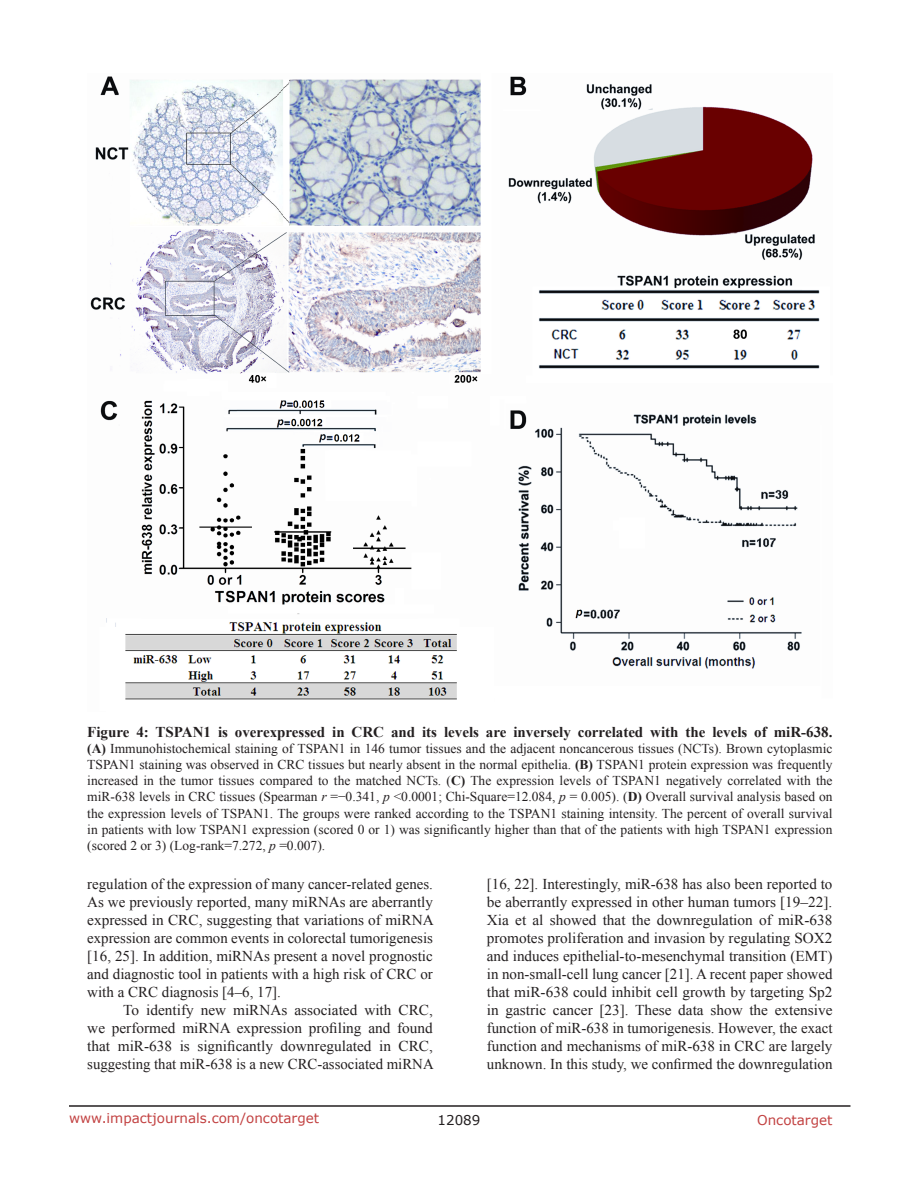
<style>
.page{position:relative;width:918px;height:1188px;background:#fff}
.page>*{position:absolute;margin:0;border:0;box-sizing:border-box;transform-origin:0 0}
.BodyText{font:15px/18px "Times New Roman";color:#231f20;text-align:justify}
.FigureText{font:700 15px "Times New Roman";color:#231f20}
.FigureText-2{font:13.5px/16.2px "Times New Roman";color:#231f20;text-align:justify}
.t1{font:13.5px "Verdana";color:#c24141}
.t2{font:13.5px "Verdana";color:#231f20}
.s1{font-weight:700}
.s2{font-style:italic}
</style>
<div class="page">
<hr style="left:69px;top:1105px;width:781px;height:2px;background:#231f20">
<img style="left:90px;top:76px;width:730px;height:624px">
<p class="FigureText" style="left:87px;top:721px;width:747px">Figure 4: TSPAN1 is overexpressed in CRC and its levels are inversely correlated with the levels of miR-638.</p>
<p class="FigureText-2" style="left:87px;top:740px;width:747px"><span class="s1">(A)</span> Immunohistochemical staining of TSPAN1 in 146 tumor tissues and the adjacent noncancerous tissues (NCTs). Brown cytoplasmic TSPAN1 staining was observed in CRC tissues but nearly absent in the normal epithelia. <span class="s1">(B)</span> TSPAN1 protein expression was frequently increased in the tumor tissues compared to the matched NCTs. (<span class="s1">C)</span> The expression levels of TSPAN1 negatively correlated with the miR-638 levels in CRC tissues (Spearman <span class="s2">r</span> =−0.341, <span class="s2">p</span> &lt;0.0001; Chi-Square=12.084, <span class="s2">p</span> = 0.005). (<span class="s1">D)</span> Overall survival analysis based on the expression levels of TSPAN1. The groups were ranked according to the TSPAN1 staining intensity. The percent of overall survival in patients with low TSPAN1 expression (scored 0 or 1) was significantly higher than that of the patients with high TSPAN1 expression (scored 2 or 3) (Log-rank=7.272, <span class="s2">p</span> =0.007).</p>
<p class="BodyText" style="left:87px;top:875px;width:348px">regulation of the expression of many cancer-related genes.<br>As we previously reported, many miRNAs are aberrantly expressed in CRC, suggesting that variations of miRNA expression are common events in colorectal tumorigenesis [16, 25]. In addition, miRNAs present a novel prognostic and diagnostic tool in patients with a high risk of CRC or with a CRC diagnosis [4–6, 17].</p>
<p class="BodyText" style="left:87px;top:1001px;width:348px;text-indent:36px">To identify new miRNAs associated with CRC, we performed miRNA expression profiling and found that miR-638 is significantly downregulated in CRC, suggesting that miR-638 is a new CRC-associated miRNA</p>
<p class="BodyText" style="left:487px;top:875px;width:347px">[16, 22]. Interestingly, miR-638 has also been reported to be aberrantly expressed in other human tumors [19–22].<br>Xia et al showed that the downregulation of miR-638 promotes proliferation and invasion by regulating SOX2 and induces epithelial-to-mesenchymal transition (EMT) in non-small-cell lung cancer [21]. A recent paper showed that miR-638 could inhibit cell growth by targeting Sp2 in gastric cancer [23]. These data show the extensive function of miR-638 in tumorigenesis. However, the exact function and mechanisms of miR-638 in CRC are largely unknown. In this study, we confirmed the downregulation</p>
<p class="t1" style="left:69px;top:1109px;width:252px">www.impactjournals.com/oncotarget</p>
<p class="t2" style="left:438px;top:1111px;width:44px">12089</p>
<p class="t1" style="left:757px;top:1111px;width:77px">Oncotarget</p>
</div>
